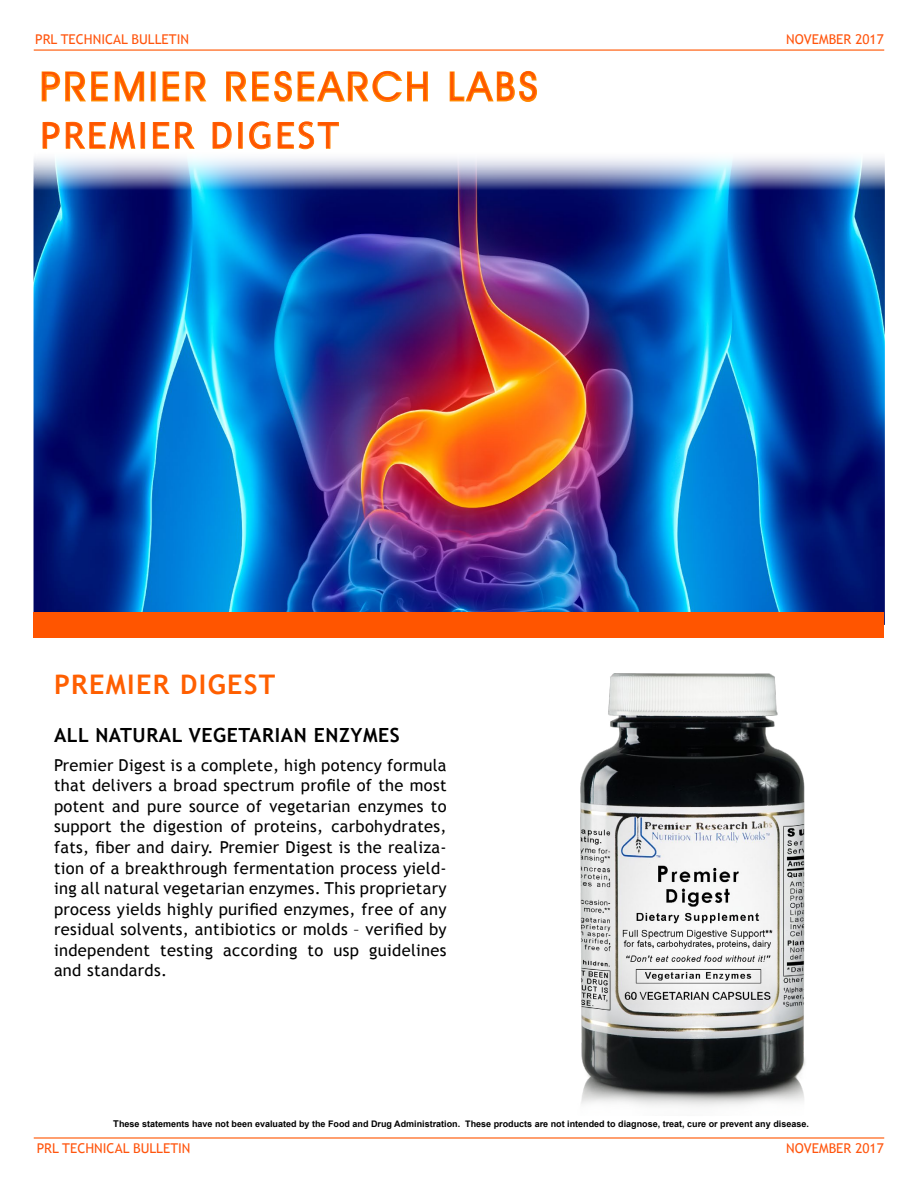
<style>
.page{position:relative;width:918px;height:1188px;background:#fff}
.page>*{position:absolute;margin:0;border:0;box-sizing:border-box;transform-origin:0 0}
.t1{font:39px "Avant Garde IT Cby BT";letter-spacing:.1em;color:#f50}
.t2{font:36px "Trebuchet MS";letter-spacing:.08em;color:#f50}
.t3{font:700 27px "Trebuchet MS";letter-spacing:.05em;color:#ff5f00}
.t4{font:700 19.5px "Trebuchet MS";letter-spacing:.03em;color:#000}
.t5{font:16.5px/20.5px "Trebuchet MS";letter-spacing:.02em;color:#000;text-align:justify}
.t6{font:13.5px "Trebuchet MS";color:#ff550e}
.t7{font:700 9px "Arial";color:#000}
.s1{font-size:9.3px}
</style>
<div class="page">
<hr style="left:34px;top:50px;width:850px;height:1px;background:#f50">
<svg style="left:41px;top:71px;width:104px;height:31px"></svg>
<div style="left:151px;top:71px;width:5px;height:30px;border:2px solid #ff8600"></div>
<svg style="left:162px;top:71px;width:45px;height:31px"></svg>
<svg style="left:226px;top:70px;width:202px;height:32px"></svg>
<svg style="left:449px;top:70px;width:88px;height:32px"></svg>
<svg style="left:43px;top:122px;width:17px;height:27px"></svg>
<svg style="left:66px;top:122px;width:69px;height:27px"></svg>
<div style="left:141px;top:122px;width:4px;height:27px;border:1px solid #ff8600"></div>
<svg style="left:153px;top:122px;width:16px;height:27px"></svg>
<svg style="left:175px;top:122px;width:20px;height:27px"></svg>
<svg style="left:213px;top:122px;width:19px;height:27px"></svg>
<div style="left:238px;top:122px;width:4px;height:27px;border:1px solid #ff8600"></div>
<svg style="left:249px;top:122px;width:22px;height:27px"></svg>
<svg style="left:278px;top:122px;width:61px;height:27px"></svg>
<img style="left:34px;top:158px;width:850px;height:454px">
<img style="left:580px;top:673px;width:225px;height:434px">
<hr style="left:34px;top:1137px;width:850px;height:2px;background:#f50">
<div style="left:34px;top:612px;width:850px;height:26px;background:#f50"></div>
<p class="t6" style="left:35px;top:31px;width:155px">PRL TECHNICAL BULLETIN</p>
<p class="t6" style="left:786px;top:31px;width:99px">NOVEMBER 2017</p>
<h1 class="t1" style="left:40px;top:63px;width:498px">PREMIER RESEARCH LABS</h1>
<h2 class="t2" style="left:40px;top:114px;width:300px">PREMIER DIGEST</h2>
<h3 class="t3" style="left:54px;top:667px;width:223px">PREMIER DIGEST</h3>
<p class="t4" style="left:54px;top:723px;width:347px">ALL NATURAL VEGETARIAN ENZYMES</p>
<p class="t5" style="left:54px;top:755px;width:394px">Premier Digest is a complete, high potency formula that delivers a broad spectrum profile of the most potent and pure source of vegetarian enzymes to support the digestion of proteins, carbohydrates, fats, fiber and dairy. Premier Digest is the realiza&shy;tion of a breakthrough fermentation process yield&shy;ing all natural vegetarian enzymes. This proprietary process yields highly purified enzymes, free of any residual solvents, antibiotics or molds – verified by independent testing according to usp guidelines and standards.</p>
<p class="t7" style="left:113px;top:1118px;width:697px"><span class="s1">T</span>hese statements have not been evaluated by the Food and Drug Administration. These products are not intended to diagnose, treat, cure or prevent any disease.</p>
<p class="t6" style="left:786px;top:1141px;width:99px">NOVEMBER 2017</p>
<p class="t6" style="left:37px;top:1141px;width:155px">PRL TECHNICAL BULLETIN</p>
</div>
